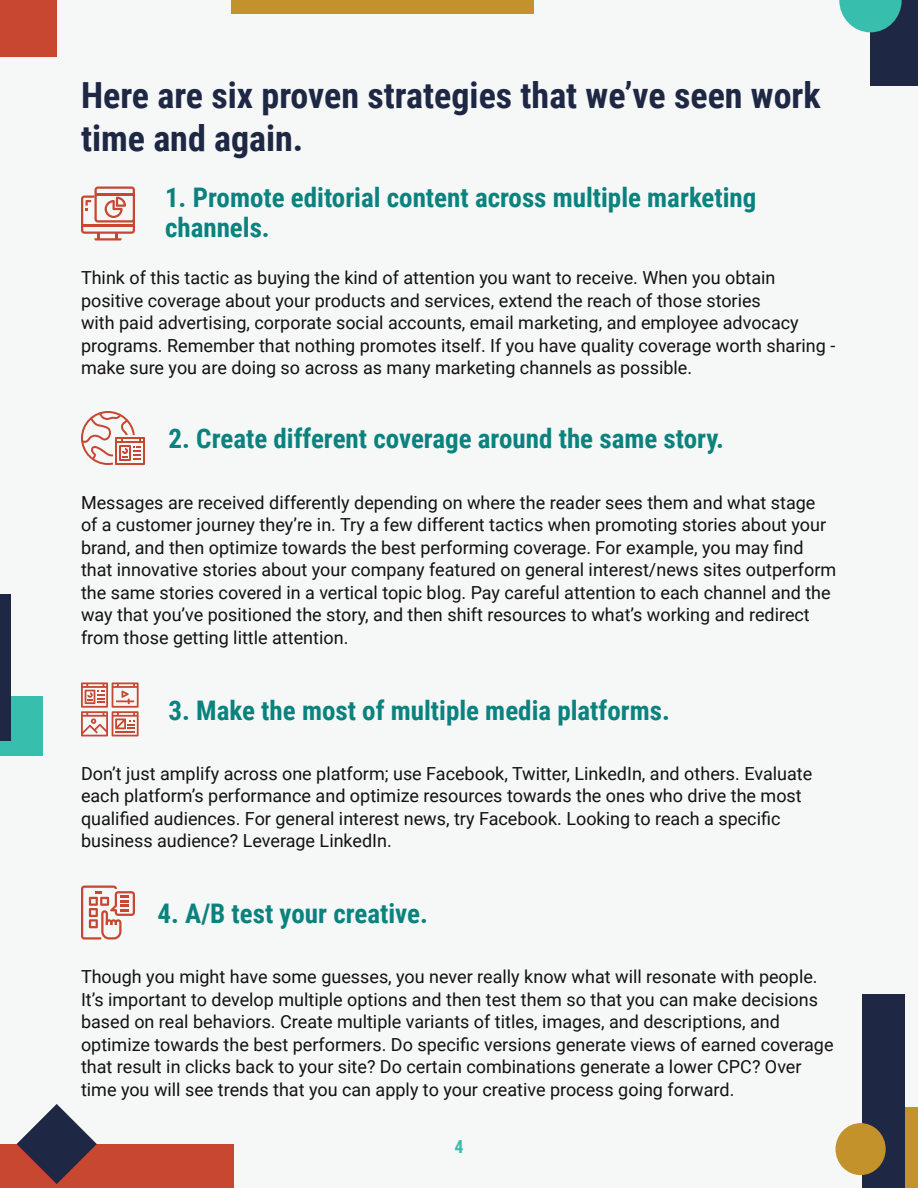
<style>
.page{position:relative;width:918px;height:1188px;background:#f6f7f7}
.page>*{position:absolute;margin:0;border:0;box-sizing:border-box;transform-origin:0 0}
.t1{font:700 36px/43.2px "Roboto Condensed";color:#1e2844}
.t2{font:700 27px/30px "Roboto Condensed";color:#0a827e}
.Body_Regular{font:18px/22.5px "Roboto";color:#131112}
.t3{font:700 18px "Roboto Condensed";color:#38beac}
</style>
<div class="page">
<div style="left:231px;top:0;width:303px;height:14px;background:#c4922b"></div>
<div style="left:870px;top:0;width:48px;height:85px;background:#1e2844"></div>
<svg style="left:839px;top:0;width:63px;height:32px"></svg>
<div style="left:0;top:696px;width:42px;height:60px;background:#38beac"></div>
<div style="left:863px;top:994px;width:42px;height:194px;background:#1e2844"></div>
<div style="left:905px;top:1107px;width:13px;height:81px;background:#c4922b"></div>
<div style="left:0;top:594px;width:11px;height:147px;background:#1e2844"></div>
<div style="left:0;top:0;width:57px;height:57px;background:#c74730"></div>
<div style="left:0;top:1144px;width:233px;height:44px;background:#c74730"></div>
<svg style="left:17px;top:1104px;width:80px;height:80px"></svg>
<div style="left:836px;top:1123px;width:50px;height:52px;background:#c4922b;border-radius:50%"></div>
<svg style="left:81px;top:682px;width:58px;height:54px"></svg>
<svg style="left:81px;top:411px;width:64px;height:54px"></svg>
<svg style="left:81px;top:187px;width:54px;height:54px"></svg>
<svg style="left:81px;top:886px;width:54px;height:54px"></svg>
<h1 class="t1" style="left:81px;top:72px;width:741px">Here are six proven strategies that we’ve seen work time and again.</h1>
<h2 class="t2" style="left:165px;top:181px;width:593px">1. Promote editorial content across multiple marketing channels.</h2>
<p class="Body_Regular" style="left:81px;top:266px;width:756px">Think of this tactic as buying the kind of attention you want to receive. When you obtain positive coverage about your products and services, extend the reach of those stories<br>with paid advertising, corporate social accounts, email marketing, and employee advocacy programs. Remember that nothing promotes itself. If you have quality coverage worth sharing - make sure you are doing so across as many marketing channels as possible.</p>
<h2 class="t2" style="left:169px;top:423px;width:557px">2. Create different coverage around the same story.</h2>
<p class="Body_Regular" style="left:81px;top:490px;width:757px">Messages are received differently depending on where the reader sees them and what stage of a customer journey they’re in. Try a few different tactics when promoting stories about your brand, and then optimize towards the best performing coverage. For example, you may find that innovative stories about your company featured on general interest/news sites outperform the same stories covered in a vertical topic blog. Pay careful attention to each channel and the way that you’ve positioned the story, and then shift resources to what’s working and redirect from those getting little attention.</p>
<h2 class="t2" style="left:169px;top:694px;width:503px">3. Make the most of multiple media platforms.</h2>
<p class="Body_Regular" style="left:81px;top:762px;width:733px">Don’t just amplify across one platform; use Facebook, Twitter, LinkedIn, and others. Evaluate</p>
<p class="Body_Regular" style="left:81px;top:784px;width:722px">each platform’s performance and optimize resources towards the ones who drive the most</p>
<p class="Body_Regular" style="left:81px;top:807px;width:701px">qualified audiences. For general interest news, try Facebook. Looking to reach a specific</p>
<p class="Body_Regular" style="left:81px;top:829px;width:312px">business audience? Leverage LinkedIn.</p>
<h2 class="t2" style="left:158px;top:897px;width:272px">4. A/B test your creative.</h2>
<p class="Body_Regular" style="left:81px;top:965px;width:738px">Though you might have some guesses, you never really know what will resonate with people.</p>
<p class="Body_Regular" style="left:81px;top:987px;width:739px">It’s important to develop multiple options and then test them so that you can make decisions</p>
<p class="Body_Regular" style="left:81px;top:1010px;width:701px">based on real behaviors. Create multiple variants of titles, images, and descriptions, and</p>
<p class="Body_Regular" style="left:81px;top:1032px;width:754px">optimize towards the best performers. Do specific versions generate views of earned coverage</p>
<p class="Body_Regular" style="left:81px;top:1055px;width:722px">that result in clicks back to your site? Do certain combinations generate a lower CPC? Over time you will see trends that you can apply to your creative process going forward.</p>
<p class="t3" style="left:454px;top:1134px;width:11px">4</p>
</div>
